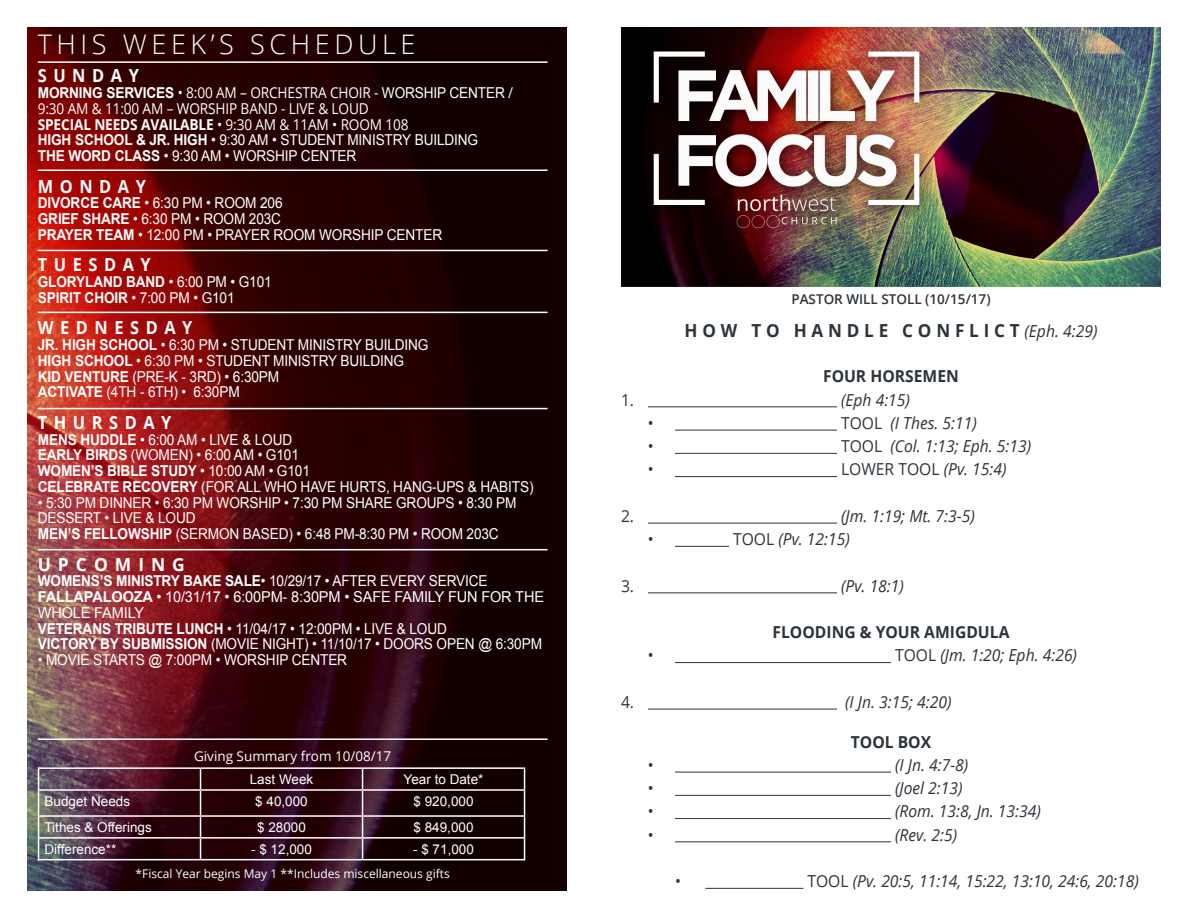
<style>
.page{position:relative;width:1188px;height:918px;background:#fff}
.page>*{position:absolute;margin:0;border:0;box-sizing:border-box;transform-origin:0 0}
.t1{font:300 27px "Open Sans";letter-spacing:.17em;color:#fff}
.t2{font:700 18px "Open Sans";letter-spacing:.4em;color:#fff;scale:.91 1}
.t3{font:700 18px "Open Sans";letter-spacing:.28em;color:#2c343a;scale:.95 1}
.t4{font:700 18px "Open Sans";letter-spacing:.4em;color:#fff}
.t5{font:italic 16.5px "Open Sans";color:#2c343a;scale:.95 1}
.t6{font:700 16.5px "Open Sans";color:#2c343a;scale:.95 1}
.t7{font:16.5px "Open Sans";color:#2c343a;scale:.95 1}
.t8{font:15px/15.8px "Arial";letter-spacing:-.01em;color:#fff;scale:.91 1}
.t9{font:15px "Open Sans";letter-spacing:-.01em;color:#fff;scale:.91 1}
.t10{font:15px/15.8px "Arial";letter-spacing:-.01em;color:#fff}
.t11{font:700 15px "Arial";letter-spacing:-.01em;color:#fff;scale:.91 1}
.t12{font:700 15px "Open Sans";letter-spacing:-.01em;color:#fff;scale:.91 1}
.t13{font:13.5px "Arial";color:#fff}
.t14{font:13.5px "Open Sans";color:#fff}
.t15{font:600 13.5px "Open Sans";color:#2c343a}
.t16{font:12px "Open Sans";color:#fff}
.s1{font-family:"Arial";font-weight:700}
.s2{font-family:"Arial"}
.s3{font-weight:400}
.s4{font-weight:700}
.s5{font-weight:400;font-style:italic;font-size:16.5px}
.s6{font-style:normal}
.s7{font-style:italic}
</style>
<div class="page">
<img style="left:27px;top:27px;width:1134px;height:864px">
<div style="left:568px;top:23px;width:53px;height:886px;background:#fff"></div>
<hr style="left:38px;top:859px;width:163px;height:1px;background:#fff">
<hr style="left:201px;top:859px;width:162px;height:1px;background:#fff">
<hr style="left:363px;top:859px;width:162px;height:1px;background:#fff">
<hr style="left:38px;top:837px;width:163px;height:2px;background:#fff">
<hr style="left:201px;top:837px;width:162px;height:2px;background:#fff">
<hr style="left:363px;top:837px;width:162px;height:2px;background:#fff">
<hr style="left:38px;top:815px;width:163px;height:2px;background:#fff">
<hr style="left:201px;top:815px;width:162px;height:2px;background:#fff">
<hr style="left:363px;top:815px;width:162px;height:2px;background:#fff">
<hr style="left:38px;top:767px;width:163px;height:2px;background:#fff">
<svg style="left:38px;top:769px;width:1px;height:90px"></svg>
<hr style="left:201px;top:767px;width:162px;height:2px;background:#fff">
<svg style="left:200px;top:769px;width:1px;height:90px"></svg>
<hr style="left:363px;top:767px;width:162px;height:2px;background:#fff">
<svg style="left:362px;top:769px;width:1px;height:90px"></svg>
<svg style="left:524px;top:769px;width:1px;height:90px"></svg>
<hr style="left:38px;top:789px;width:163px;height:2px;background:#fff">
<hr style="left:201px;top:789px;width:162px;height:2px;background:#fff">
<hr style="left:363px;top:789px;width:162px;height:2px;background:#fff">
<hr style="left:648px;top:406px;width:189px;height:1px;background:#2c343a">
<hr style="left:675px;top:430px;width:162px;height:1px;background:#2c343a">
<hr style="left:675px;top:453px;width:162px;height:1px;background:#2c343a">
<hr style="left:675px;top:476px;width:162px;height:1px;background:#2c343a">
<hr style="left:648px;top:523px;width:189px;height:1px;background:#2c343a">
<hr style="left:675px;top:546px;width:54px;height:1px;background:#2c343a">
<hr style="left:648px;top:592px;width:189px;height:1px;background:#2c343a">
<hr style="left:675px;top:662px;width:216px;height:1px;background:#2c343a">
<hr style="left:648px;top:709px;width:189px;height:1px;background:#2c343a">
<hr style="left:675px;top:772px;width:216px;height:1px;background:#2c343a">
<hr style="left:675px;top:795px;width:216px;height:1px;background:#2c343a">
<hr style="left:675px;top:818px;width:216px;height:1px;background:#2c343a">
<hr style="left:675px;top:841px;width:216px;height:1px;background:#2c343a">
<hr style="left:705px;top:888px;width:98px;height:1px;background:#2c343a">
<hr style="left:38px;top:61px;width:510px;height:2px;background:#fff">
<hr style="left:38px;top:170px;width:510px;height:1px;background:#fff">
<hr style="left:38px;top:250px;width:510px;height:1px;background:#fff">
<hr style="left:38px;top:312px;width:510px;height:1px;background:#fff">
<hr style="left:38px;top:408px;width:510px;height:1px;background:#fff">
<hr style="left:38px;top:549px;width:510px;height:1px;background:#fff">
<hr style="left:38px;top:738px;width:510px;height:2px;background:#fff">
<p class="t1" style="left:38px;top:25px;width:379px">THIS WEEK’S SCHEDULE</p>
<p class="t2" style="left:38px;top:63px;width:113px">SUNDAY</p>
<p class="t9" style="left:38px;top:82px;width:524px"><span class="s1">MORNING SERVICES</span> • 8:00 AM – ORCHESTRA CHOIR - <span class="s2">WORSHIP CENTER</span> /</p>
<p class="t9" style="left:38px;top:98px;width:365px">9:30 AM &amp; 11:00 AM – WORSHIP BAND - LIVE &amp; LOUD</p>
<p class="t12" style="left:38px;top:113px;width:409px">SPECIAL NEEDS AVAILABLE <span class="s3">• 9:30 AM &amp; 11AM • ROOM 108</span></p>
<p class="t8" style="left:38px;top:132px;width:485px"><span class="s4">HIGH SCHOOL &amp; JR. HIGH</span> • 9:30 AM • STUDENT MINISTRY BUILDING</p>
<p class="t8" style="left:38px;top:148px;width:352px"><span class="s4">THE WORD CLASS</span> • 9:30 AM • WORSHIP CENTER</p>
<p class="t2" style="left:38px;top:173px;width:120px">MONDAY</p>
<p class="t8" style="left:38px;top:195px;width:271px"><span class="s4">DIVORCE CARE</span> • 6:30 PM • ROOM 206</p>
<p class="t8" style="left:38px;top:211px;width:269px"><span class="s4">GRIEF SHARE</span> • 6:30 PM • ROOM 203C</p>
<p class="t8" style="left:38px;top:227px;width:446px"><span class="s4">PRAYER TEAM</span> • 12:00 PM • PRAYER ROOM WORSHIP CENTER</p>
<p class="t2" style="left:38px;top:252px;width:126px">TUESDAY</p>
<p class="t11" style="left:38px;top:272px;width:259px">GLORYLAND BAND <span class="s3">• 6:00 PM • G101</span></p>
<p class="t8" style="left:38px;top:290px;width:218px"><span class="s4">SPIRIT CHOIR</span> • 7:00 PM • G101</p>
<p class="t2" style="left:38px;top:315px;width:172px">WEDNESDAY</p>
<p class="t8" style="left:38px;top:337px;width:431px"><span class="s4">JR. HIGH SCHOOL</span> • 6:30 PM • STUDENT MINISTRY BUILDING</p>
<p class="t8" style="left:38px;top:353px;width:404px"><span class="s4">HIGH SCHOOL</span> • 6:30 PM • STUDENT MINISTRY BUILDING</p>
<p class="t8" style="left:38px;top:369px;width:267px"><span class="s4">KID VENTURE</span> (PRE-K - 3RD) • 6:30PM</p>
<p class="t8" style="left:38px;top:384px;width:223px"><span class="s4">ACTIVATE</span> (4TH - 6TH) • 6:30PM</p>
<p class="t2" style="left:38px;top:410px;width:148px">THURSDAY</p>
<p class="t8" style="left:38px;top:432px;width:281px"><span class="s4">MENS HUDDLE</span> • 6:00 AM • LIVE &amp; LOUD</p>
<p class="t8" style="left:38px;top:447px;width:288px"><span class="s4">EARLY BIRDS</span> (WOMEN) • 6:00 AM • G101</p>
<p class="t11" style="left:38px;top:461px;width:301px">WOMEN’S BIBLE STUDY <span class="s3">• 10:00 AM • G101</span></p>
<p class="t8" style="left:38px;top:479px;width:546px"><span class="s4">CELEBRATE RECOVERY</span> (FOR ALL WHO HAVE HURTS, HANG-UPS &amp; HABITS)</p>
<p class="t8" style="left:38px;top:495px;width:527px">• 5:30 PM DINNER • 6:30 PM WORSHIP • 7:30 PM SHARE GROUPS • 8:30 PM<br>DESSERT • LIVE &amp; LOUD</p>
<p class="t8" style="left:38px;top:526px;width:508px"><span class="s4">MEN’S FELLOWSHIP</span> (SERMON BASED) • 6:48 PM-8:30 PM • ROOM 203C</p>
<p class="t4" style="left:38px;top:551px;width:149px">UPCOMING</p>
<p class="t8" style="left:38px;top:573px;width:496px"><span class="s4">WOMENS’S MINISTRY BAKE SALE</span>• 10/29/17 • AFTER EVERY SERVICE</p>
<p class="t10" style="left:38px;top:589px;width:508px"><span class="s4">FALLAPALOOZA</span> • 10/31/17 • 6:00PM- 8:30PM • SAFE FAMILY FUN FOR THE<br>WHOLE FAMILY</p>
<p class="t8" style="left:38px;top:621px;width:451px"><span class="s4">VETERANS TRIBUTE LUNCH</span> • 11/04/17 • 12:00PM • LIVE &amp; LOUD</p>
<p class="t8" style="left:38px;top:636px;width:556px"><span class="s4">VICTORY BY SUBMISSION</span> (MOVIE NIGHT) • 11/10/17 • DOORS OPEN @ 6:30PM</p>
<p class="t8" style="left:38px;top:652px;width:341px">• MOVIE STARTS @ 7:00PM • WORSHIP CENTER</p>
<p class="t14" style="left:194px;top:747px;width:199px">Giving Summary from 10/08/17</p>
<p class="t13" style="left:250px;top:770px;width:65px">Last Week</p>
<p class="t13" style="left:404px;top:770px;width:81px">Year to Date*</p>
<p class="t13" style="left:45px;top:792px;width:87px">Budget Needs</p>
<p class="t13" style="left:255px;top:792px;width:54px">$ 40,000</p>
<p class="t13" style="left:414px;top:792px;width:62px">$ 920,000</p>
<p class="t13" style="left:45px;top:818px;width:109px">Tithes &amp; Offerings</p>
<p class="t13" style="left:257px;top:818px;width:50px">$ 28000</p>
<p class="t13" style="left:414px;top:818px;width:62px">$ 849,000</p>
<p class="t13" style="left:45px;top:840px;width:73px">Difference**</p>
<p class="t13" style="left:251px;top:840px;width:62px">- $ 12,000</p>
<p class="t13" style="left:413px;top:840px;width:62px">- $ 71,000</p>
<p class="t16" style="left:136px;top:866px;width:316px">*Fiscal Year begins May 1 **Includes miscellaneous gifts</p>
<p class="t15" style="left:791px;top:290px;width:201px">PASTOR WILL STOLL (10/15/17)</p>
<p class="t3" style="left:685px;top:318px;width:436px">HOW TO HANDLE CONFLICT<span class="s5">(Eph. 4:29)</span></p>
<p class="t6" style="left:823px;top:365px;width:145px">FOUR HORSEMEN</p>
<p class="t7" style="left:621px;top:388px;width:15px">1.</p>
<p class="t5" style="left:841px;top:388px;width:74px">(Eph 4:15)</p>
<p class="t7" style="left:648px;top:412px;width:8px">•</p>
<p class="t5" style="left:841px;top:412px;width:145px"><span class="s6">TOOL</span> (I Thes. 5:11)</p>
<p class="t7" style="left:648px;top:435px;width:8px">•</p>
<p class="t5" style="left:841px;top:435px;width:202px"><span class="s6">TOOL</span> (Col. 1:13; Eph. 5:13)</p>
<p class="t7" style="left:648px;top:458px;width:8px">•</p>
<p class="t7" style="left:841px;top:458px;width:176px">LOWER TOOL <span class="s7">(Pv. 15:4)</span></p>
<p class="t7" style="left:621px;top:505px;width:15px">2.</p>
<p class="t5" style="left:841px;top:505px;width:142px">(Jm. 1:19; Mt. 7:3-5)</p>
<p class="t7" style="left:648px;top:528px;width:8px">•</p>
<p class="t5" style="left:733px;top:528px;width:125px"><span class="s6">TOOL</span> (Pv. 12:15)</p>
<p class="t7" style="left:621px;top:574px;width:15px">3.</p>
<p class="t5" style="left:841px;top:574px;width:68px">(Pv. 18:1)</p>
<p class="t6" style="left:773px;top:620px;width:251px">FLOODING &amp; YOUR AMIGDULA</p>
<p class="t7" style="left:648px;top:644px;width:8px">•</p>
<p class="t5" style="left:895px;top:644px;width:193px"><span class="s6">TOOL</span> (Jm. 1:20; Eph. 4:26)</p>
<p class="t7" style="left:621px;top:691px;width:15px">4.</p>
<p class="t5" style="left:845px;top:691px;width:113px">(I Jn. 3:15; 4:20)</p>
<p class="t6" style="left:851px;top:730px;width:86px">TOOL BOX</p>
<p class="t7" style="left:648px;top:754px;width:8px">•</p>
<p class="t5" style="left:895px;top:754px;width:79px">(I Jn. 4:7-8)</p>
<p class="t7" style="left:648px;top:777px;width:8px">•</p>
<p class="t5" style="left:895px;top:777px;width:73px">(Joel 2:13)</p>
<p class="t7" style="left:648px;top:800px;width:8px">•</p>
<p class="t5" style="left:895px;top:800px;width:155px">(Rom. 13:8, Jn. 13:34)</p>
<p class="t7" style="left:648px;top:823px;width:8px">•</p>
<p class="t5" style="left:895px;top:823px;width:67px">(Rev. 2:5)</p>
<p class="t7" style="left:675px;top:870px;width:8px">•</p>
<p class="t5" style="left:807px;top:870px;width:350px"><span class="s6">TOOL</span> (Pv. 20:5, 11:14, 15:22, 13:10, 24:6, 20:18)</p>
</div>
